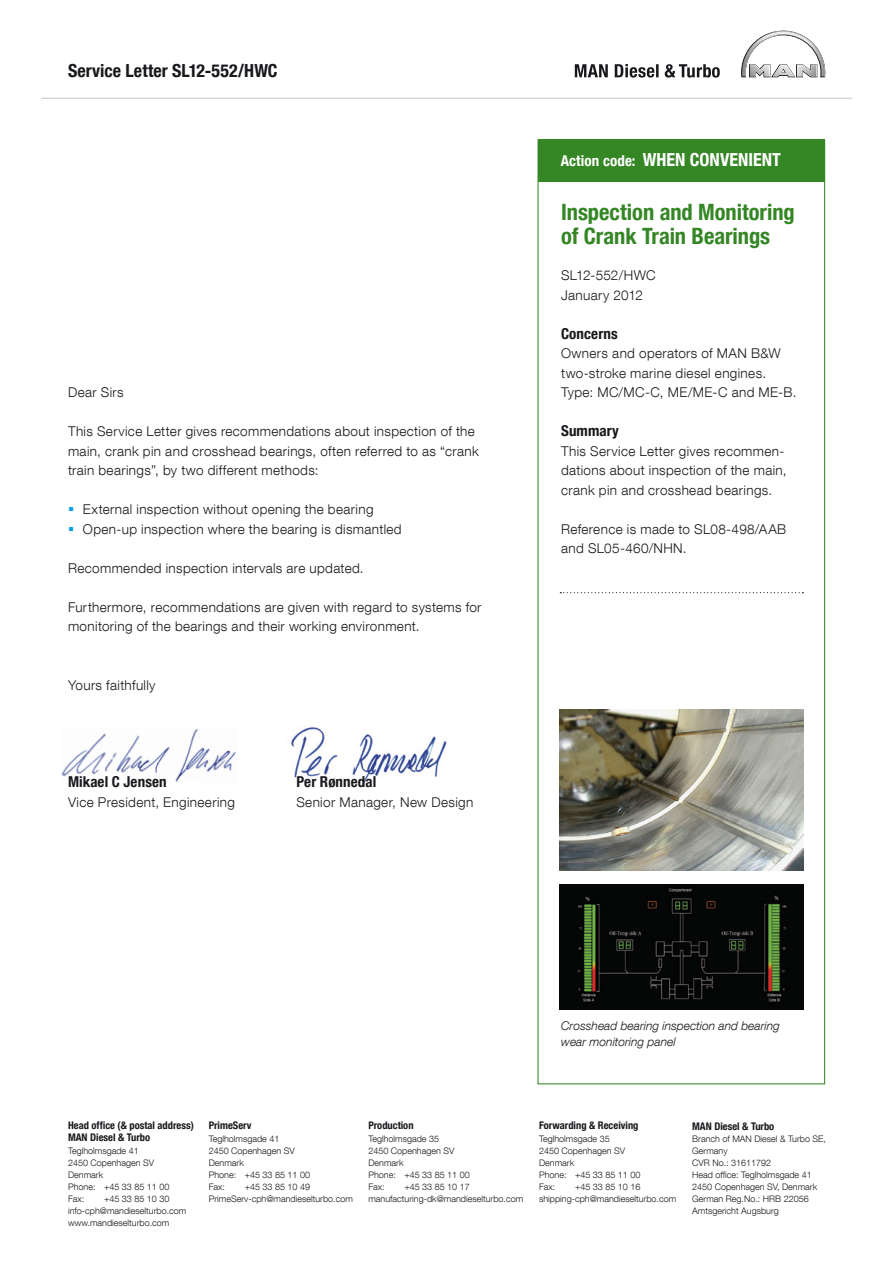
<style>
.page{position:relative;width:893px;height:1263px;background:#fff}
.page>*{position:absolute;margin:0;border:0;box-sizing:border-box;transform-origin:0 0}
.t1{font:22.5px/24px "MAN Helvetica Neue 77 Bold Cond";letter-spacing:-.005em;color:#358625}
.t2{font:18px "MAN Helvetica Neue 77 Bold Cond";color:#1a171c}
.t3{font:18px "MAN Helvetica Neue 77 Bold Cond";color:#fff}
.t4{font:15px "MAN Helvetica Neue 77 Bold Cond";letter-spacing:.005em;color:#1a171c}
.t5{font:300 13.5px/19.5px "MAN Helvetica Neue 45";letter-spacing:.025em;color:#1a171c}
.t6{font:12px/16.5px "MAN Helvetica Neue 46 Light Ita";color:#1a171c}
.t7{font:10.5px/12px "MAN Helvetica Neue 77 Bold Cond";color:#1a171c}
.t8{font:300 9px/12px "MAN Helvetica Neue 45";color:#1a171c}
.s1{color:#009ee0}
.s2{font-size:15px}
</style>
<div class="page">
<img style="left:559px;top:709px;width:245px;height:161px">
<img style="left:559px;top:885px;width:245px;height:124px">
<hr style="left:41px;top:98px;width:811px;height:1px;background:#c6c7c9">
<svg style="left:741px;top:31px;width:84px;height:46px"></svg>
<svg style="left:575px;top:64px;width:145px;height:14px"></svg>
<div style="left:538px;top:139px;width:286px;height:43px;background:#358625"></div>
<img style="left:62px;top:729px;width:174px;height:53px">
<img style="left:291px;top:727px;width:156px;height:60px">
<svg style="left:560px;top:592px;width:243px;height:1px"></svg>
<h2 class="t2" style="left:68px;top:60px;width:211px">Service Letter SL12-552/HWC</h2>
<p class="t5" style="left:68px;top:382px;width:57px">Dear Sirs</p>
<p class="t5" style="left:68px;top:421px;width:412px">This Service Letter gives recommendations about inspection of the main, crank pin and crosshead bearings, often referred to as “crank train bearings”, by two different methods:</p>
<p class="t5" style="left:68px;top:499px;width:307px"><span class="s1">▪</span> External inspection without opening the bearing</p>
<p class="t5" style="left:68px;top:519px;width:335px"><span class="s1">▪</span> Open-up inspection where the bearing is dismantled</p>
<p class="t5" style="left:68px;top:558px;width:297px">Recommended inspection intervals are updated.</p>
<p class="t5" style="left:68px;top:597px;width:415px">Furthermore, recommendations are given with regard to systems for monitoring of the bearings and their working environment.</p>
<p class="t5" style="left:68px;top:675px;width:89px">Yours faithfully</p>
<p class="t4" style="left:68px;top:773px;width:100px">Mikael C Jensen</p>
<p class="t5" style="left:68px;top:792px;width:168px">Vice President, Engineering</p>
<p class="t4" style="left:296px;top:773px;width:81px">Per Rønnedal</p>
<p class="t5" style="left:296px;top:792px;width:178px">Senior Manager, New Design</p>
<h2 class="t3" style="left:561px;top:149px;width:222px"><span class="s2">Action code:</span> WHEN CONVENIENT</h2>
<h1 class="t1" style="left:561px;top:200px;width:235px">Inspection and Monitoring of Crank Train Bearings</h1>
<p class="t5" style="left:561px;top:265px;width:96px">SL12-552/HWC<br>January 2012</p>
<p class="t4" style="left:561px;top:324px;width:58px">Concerns</p>
<p class="t5" style="left:561px;top:343px;width:237px">Owners and operators of MAN B&amp;W two-stroke marine diesel engines.<br>Type: MC/MC-C, ME/ME-C and ME-B.</p>
<p class="t4" style="left:561px;top:422px;width:59px">Summary</p>
<p class="t5" style="left:561px;top:441px;width:227px">This Service Letter gives recommen&shy;dations about inspection of the main, crank pin and crosshead bearings.</p>
<p class="t5" style="left:561px;top:519px;width:227px">Reference is made to SL08-498/AAB and SL05-460/NHN.</p>
<p class="t6" style="left:561px;top:1017px;width:220px">Crosshead bearing inspection and bearing wear monitoring panel</p>
<p class="t7" style="left:68px;top:1119px;width:127px">Head office (&amp; postal address)<br>MAN Diesel &amp; Turbo</p>
<p class="t8" style="left:68px;top:1145px;width:103px">Teglholmsgade 41<br>2450 Copenhagen SV<br>Denmark<br>Phone: +45 33 85 11 00<br>Fax:</p>
<p class="t8" style="left:68px;top:1193px;width:120px;text-indent:36px">+45 33 85 10 30 info-cph@mandieselturbo.com www.mandieselturbo.com</p>
<p class="t7" style="left:209px;top:1119px;width:44px">PrimeServ</p>
<p class="t8" style="left:209px;top:1133px;width:103px">Teglholmsgade 41<br>2450 Copenhagen SV<br>Denmark<br>Phone: +45 33 85 11 00<br>Fax:</p>
<p class="t8" style="left:209px;top:1181px;width:146px;text-indent:36px">+45 33 85 10 49<br>PrimeServ-cph@mandieselturbo.com</p>
<p class="t7" style="left:368px;top:1119px;width:47px">Production</p>
<p class="t8" style="left:368px;top:1133px;width:103px">Teglholmsgade 35<br>2450 Copenhagen SV<br>Denmark<br>Phone: +45 33 85 11 00<br>Fax:</p>
<p class="t8" style="left:368px;top:1181px;width:156px;text-indent:36px">+45 33 85 10 17 manufacturing-dk@mandieselturbo.com</p>
<p class="t7" style="left:539px;top:1119px;width:101px">Forwarding &amp; Receiving</p>
<p class="t8" style="left:539px;top:1133px;width:103px">Teglholmsgade 35<br>2450 Copenhagen SV<br>Denmark<br>Phone: +45 33 85 11 00<br>Fax:</p>
<p class="t8" style="left:539px;top:1181px;width:139px;text-align:center">+45 33 85 10 16 shipping-cph@mandieselturbo.com</p>
<p class="t7" style="left:692px;top:1121px;width:84px">MAN Diesel &amp; Turbo</p>
<p class="t8" style="left:692px;top:1133px;width:135px">Branch of MAN Diesel &amp; Turbo SE,<br>Germany<br>CVR No.: 31611792<br>Head office: Teglholmsgade 41<br>2450 Copenhagen SV, Denmark<br>German Reg.No.: HRB 22056<br>Amtsgericht Augsburg</p>
</div>
